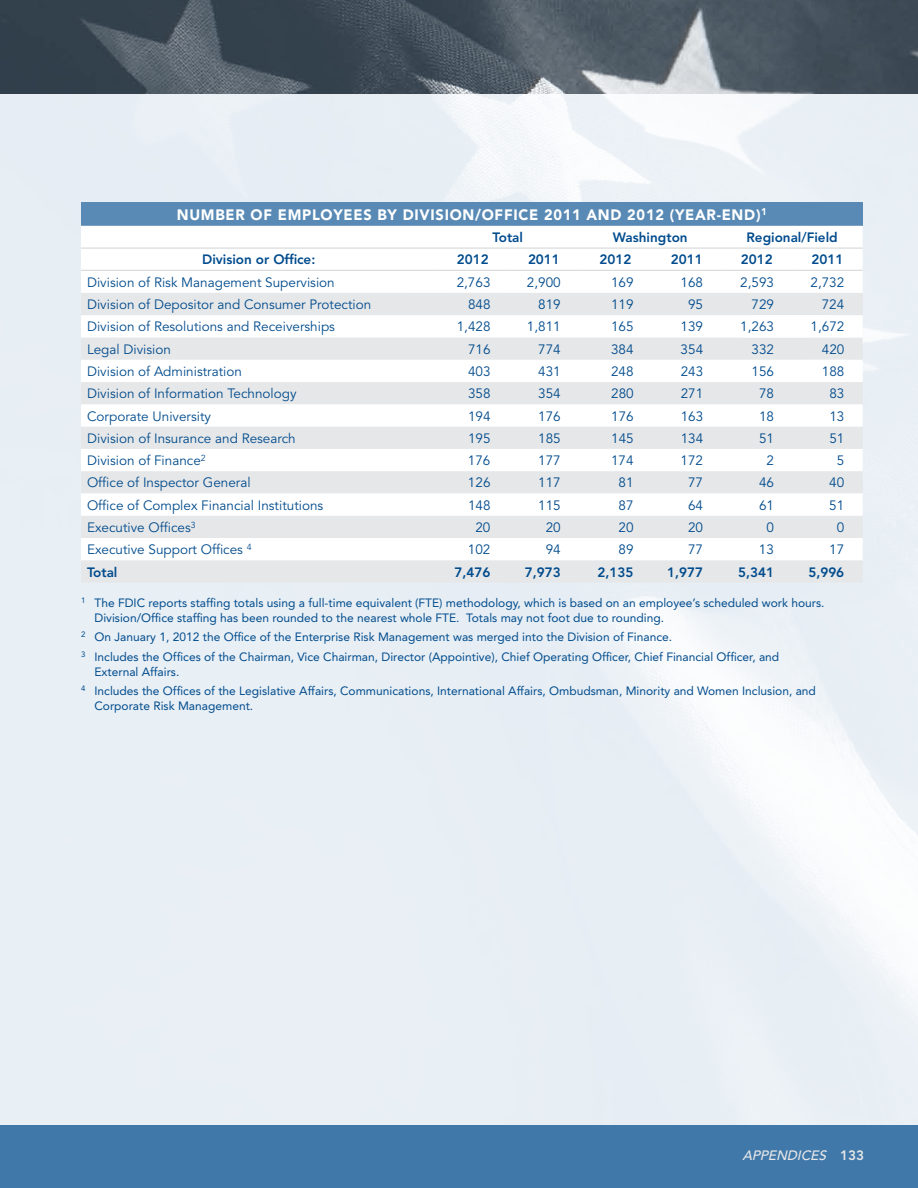
<style>
.page{position:relative;width:918px;height:1188px;background:#fff}
.page>*{position:absolute;margin:0;border:0;box-sizing:border-box;transform-origin:0 0}
.t1{font:900 15px "Avenir";letter-spacing:.05em;color:#fff}
.t2{font:13.5px "Avenir";color:#004b8d}
.t3{font:800 13.5px "Avenir LT Std";color:#004b8d}
.t4{font:800 13.5px "Avenir";color:#004b8d}
.t5{font:italic 500 13.5px "Avenir";color:#e6e7e8}
.t6{font:800 13.5px "Avenir";color:#e6e7e8}
.t7{font:12px/19.8px "Avenir";color:#004b8d}
</style>
<div class="page">
<img style="left:0;top:94px;width:918px;height:1032px">
<img style="left:0;top:0;width:918px;height:94px">
<div style="left:0;top:1126px;width:918px;height:62px;background:#4078aa"></div>
<div style="left:81px;top:202px;width:782px;height:24px;background:#598ab5"></div>
<svg style="left:81px;top:226px;width:782px;height:67px"></svg>
<div style="left:81px;top:293px;width:782px;height:290px;background:#e6e7e8"></div>
<svg style="left:81px;top:315px;width:782px;height:245px"></svg>
<hr style="left:81px;top:248px;width:355px;height:1px;background:#d1d3d4">
<hr style="left:436px;top:248px;width:73px;height:1px;background:#d1d3d4">
<hr style="left:509px;top:248px;width:70px;height:1px;background:#d1d3d4">
<hr style="left:579px;top:248px;width:73px;height:1px;background:#d1d3d4">
<hr style="left:652px;top:248px;width:69px;height:1px;background:#d1d3d4">
<hr style="left:722px;top:248px;width:70px;height:1px;background:#d1d3d4">
<hr style="left:792px;top:248px;width:71px;height:1px;background:#d1d3d4">
<hr style="left:81px;top:270px;width:355px;height:1px;background:#d1d3d4">
<hr style="left:436px;top:270px;width:73px;height:1px;background:#d1d3d4">
<hr style="left:509px;top:270px;width:70px;height:1px;background:#d1d3d4">
<hr style="left:579px;top:270px;width:73px;height:1px;background:#d1d3d4">
<hr style="left:652px;top:270px;width:69px;height:1px;background:#d1d3d4">
<hr style="left:722px;top:270px;width:70px;height:1px;background:#d1d3d4">
<hr style="left:792px;top:270px;width:71px;height:1px;background:#d1d3d4">
<p class="t1" style="left:177px;top:206px;width:308px">NUMBER OF EMPLOYEE S BY DIVISION/OFFICE</p>
<p class="t1" style="left:544px;top:206px;width:224px">2011 AND 2012 (YE AR-END)<sup>1</sup></p>
<p class="t3" style="left:493px;top:229px;width:32px">Total</p>
<p class="t3" style="left:613px;top:229px;width:76px">Washington</p>
<p class="t3" style="left:746px;top:229px;width:93px">Regional/Field</p>
<p class="t3" style="left:202px;top:252px;width:115px">Division or Office:</p>
<p class="t3" style="left:457px;top:252px;width:33px">2012</p>
<p class="t3" style="left:528px;top:252px;width:33px">2011</p>
<p class="t3" style="left:600px;top:252px;width:33px">2012</p>
<p class="t3" style="left:671px;top:252px;width:33px">2011</p>
<p class="t3" style="left:741px;top:252px;width:33px">2012</p>
<p class="t3" style="left:812px;top:252px;width:33px">2011</p>
<p class="t2" style="left:87px;top:275px;width:249px">Division of Risk Management Supervision</p>
<p class="t2" style="left:457px;top:275px;width:35px">2,763</p>
<p class="t2" style="left:527px;top:275px;width:35px">2,900</p>
<p class="t2" style="left:611px;top:275px;width:24px">169</p>
<p class="t2" style="left:681px;top:275px;width:24px">168</p>
<p class="t2" style="left:740px;top:275px;width:35px">2,593</p>
<p class="t2" style="left:811px;top:275px;width:35px">2,732</p>
<p class="t2" style="left:87px;top:297px;width:286px">Division of Depositor and Consumer Protection</p>
<p class="t2" style="left:468px;top:297px;width:24px">848</p>
<p class="t2" style="left:538px;top:297px;width:24px">819</p>
<p class="t2" style="left:611px;top:297px;width:24px">119</p>
<p class="t2" style="left:688px;top:297px;width:17px">95</p>
<p class="t2" style="left:752px;top:297px;width:24px">729</p>
<p class="t2" style="left:822px;top:297px;width:24px">724</p>
<p class="t2" style="left:87px;top:319px;width:250px">Division of Resolutions and Receiverships</p>
<p class="t2" style="left:457px;top:319px;width:35px">1,428</p>
<p class="t2" style="left:527px;top:319px;width:35px">1,811</p>
<p class="t2" style="left:611px;top:319px;width:24px">165</p>
<p class="t2" style="left:681px;top:319px;width:24px">139</p>
<p class="t2" style="left:740px;top:319px;width:35px">1,263</p>
<p class="t2" style="left:811px;top:319px;width:35px">1,672</p>
<p class="t2" style="left:87px;top:341px;width:85px">Legal Division</p>
<p class="t2" style="left:468px;top:341px;width:24px">716</p>
<p class="t2" style="left:538px;top:341px;width:24px">774</p>
<p class="t2" style="left:611px;top:341px;width:24px">384</p>
<p class="t2" style="left:681px;top:341px;width:24px">354</p>
<p class="t2" style="left:752px;top:341px;width:24px">332</p>
<p class="t2" style="left:822px;top:341px;width:24px">420</p>
<p class="t2" style="left:87px;top:364px;width:156px">Division of Administration</p>
<p class="t2" style="left:468px;top:364px;width:24px">403</p>
<p class="t2" style="left:538px;top:364px;width:24px">431</p>
<p class="t2" style="left:611px;top:364px;width:24px">248</p>
<p class="t2" style="left:681px;top:364px;width:24px">243</p>
<p class="t2" style="left:752px;top:364px;width:24px">156</p>
<p class="t2" style="left:822px;top:364px;width:24px">188</p>
<p class="t2" style="left:87px;top:386px;width:211px">Division of Information Technology</p>
<p class="t2" style="left:468px;top:386px;width:24px">358</p>
<p class="t2" style="left:538px;top:386px;width:24px">354</p>
<p class="t2" style="left:611px;top:386px;width:24px">280</p>
<p class="t2" style="left:681px;top:386px;width:24px">271</p>
<p class="t2" style="left:759px;top:386px;width:17px">78</p>
<p class="t2" style="left:829px;top:386px;width:17px">83</p>
<p class="t2" style="left:87px;top:408px;width:125px">Corporate University</p>
<p class="t2" style="left:468px;top:408px;width:24px">194</p>
<p class="t2" style="left:538px;top:408px;width:24px">176</p>
<p class="t2" style="left:611px;top:408px;width:24px">176</p>
<p class="t2" style="left:681px;top:408px;width:24px">163</p>
<p class="t2" style="left:759px;top:408px;width:17px">18</p>
<p class="t2" style="left:829px;top:408px;width:17px">13</p>
<p class="t2" style="left:87px;top:430px;width:210px">Division of Insurance and Research</p>
<p class="t2" style="left:468px;top:430px;width:24px">195</p>
<p class="t2" style="left:538px;top:430px;width:24px">185</p>
<p class="t2" style="left:611px;top:430px;width:24px">145</p>
<p class="t2" style="left:681px;top:430px;width:24px">134</p>
<p class="t2" style="left:759px;top:430px;width:17px">51</p>
<p class="t2" style="left:829px;top:430px;width:17px">51</p>
<p class="t2" style="left:87px;top:453px;width:120px">Division of Finance<sup>2</sup></p>
<p class="t2" style="left:468px;top:453px;width:24px">176</p>
<p class="t2" style="left:538px;top:453px;width:24px">177</p>
<p class="t2" style="left:611px;top:453px;width:24px">174</p>
<p class="t2" style="left:681px;top:453px;width:24px">172</p>
<p class="t2" style="left:766px;top:453px;width:9px">2</p>
<p class="t2" style="left:837px;top:453px;width:9px">5</p>
<p class="t2" style="left:87px;top:475px;width:165px">Office of Inspector General</p>
<p class="t2" style="left:468px;top:475px;width:24px">126</p>
<p class="t2" style="left:538px;top:475px;width:24px">117</p>
<p class="t2" style="left:619px;top:475px;width:17px">81</p>
<p class="t2" style="left:688px;top:475px;width:17px">77</p>
<p class="t2" style="left:759px;top:475px;width:17px">46</p>
<p class="t2" style="left:829px;top:475px;width:17px">40</p>
<p class="t2" style="left:87px;top:497px;width:238px">Office of Complex Financial Institutions</p>
<p class="t2" style="left:468px;top:497px;width:24px">148</p>
<p class="t2" style="left:538px;top:497px;width:24px">115</p>
<p class="t2" style="left:619px;top:497px;width:17px">87</p>
<p class="t2" style="left:688px;top:497px;width:17px">64</p>
<p class="t2" style="left:759px;top:497px;width:17px">61</p>
<p class="t2" style="left:829px;top:497px;width:17px">51</p>
<p class="t2" style="left:87px;top:520px;width:110px">Executive Offices<sup>3</sup></p>
<p class="t2" style="left:475px;top:520px;width:17px">20</p>
<p class="t2" style="left:546px;top:520px;width:17px">20</p>
<p class="t2" style="left:619px;top:520px;width:17px">20</p>
<p class="t2" style="left:688px;top:520px;width:17px">20</p>
<p class="t2" style="left:766px;top:520px;width:9px">0</p>
<p class="t2" style="left:837px;top:520px;width:9px">0</p>
<p class="t2" style="left:87px;top:542px;width:166px">Executive Support Offices <sup>4</sup></p>
<p class="t2" style="left:468px;top:542px;width:24px">102</p>
<p class="t2" style="left:546px;top:542px;width:17px">94</p>
<p class="t2" style="left:619px;top:542px;width:17px">89</p>
<p class="t2" style="left:688px;top:542px;width:17px">77</p>
<p class="t2" style="left:759px;top:542px;width:17px">13</p>
<p class="t2" style="left:829px;top:542px;width:17px">17</p>
<p class="t4" style="left:87px;top:564px;width:32px">Total</p>
<p class="t4" style="left:455px;top:564px;width:37px">7,476</p>
<p class="t4" style="left:525px;top:564px;width:37px">7,973</p>
<p class="t4" style="left:598px;top:564px;width:37px">2,135</p>
<p class="t4" style="left:667px;top:564px;width:37px">1,977</p>
<p class="t4" style="left:738px;top:564px;width:37px">5,341</p>
<p class="t4" style="left:808px;top:564px;width:37px">5,996</p>
<p class="t7" style="left:95px;top:596px;width:732px;line-height:14.4px;text-indent:-14px"><sup>1</sup> The FDIC reports staffing totals using a full-time equivalent (FTE) methodology, which is based on an employee’s scheduled work hours.<br>Division/Office staffing has been rounded to the nearest whole FTE. Totals may not foot due to rounding.</p>
<p class="t7" style="left:81px;top:627px;width:700px"><sup>2</sup> On January 1, 2012 the Office of the Enterprise Risk Management was merged into the Division of Finance.<br><sup>3</sup> Includes the Offices of the Chairman, Vice Chairman, Director (Appointive), Chief Operating Officer, Chief Financial Officer, and</p>
<p class="t7" style="left:81px;top:662px;width:736px;text-indent:14px">External Affairs.<br><sup>4</sup> Includes the Offices of the Legislative Affairs, Communications, International Affairs, Ombudsman, Minority and Women Inclusion, and</p>
<p class="t7" style="left:95px;top:696px;width:160px">Corporate Risk Management.</p>
<p class="t5" style="left:742px;top:1148px;width:19px">APPENDICES</p>
<p class="t6" style="left:840px;top:1148px;width:25px">133</p>
</div>
